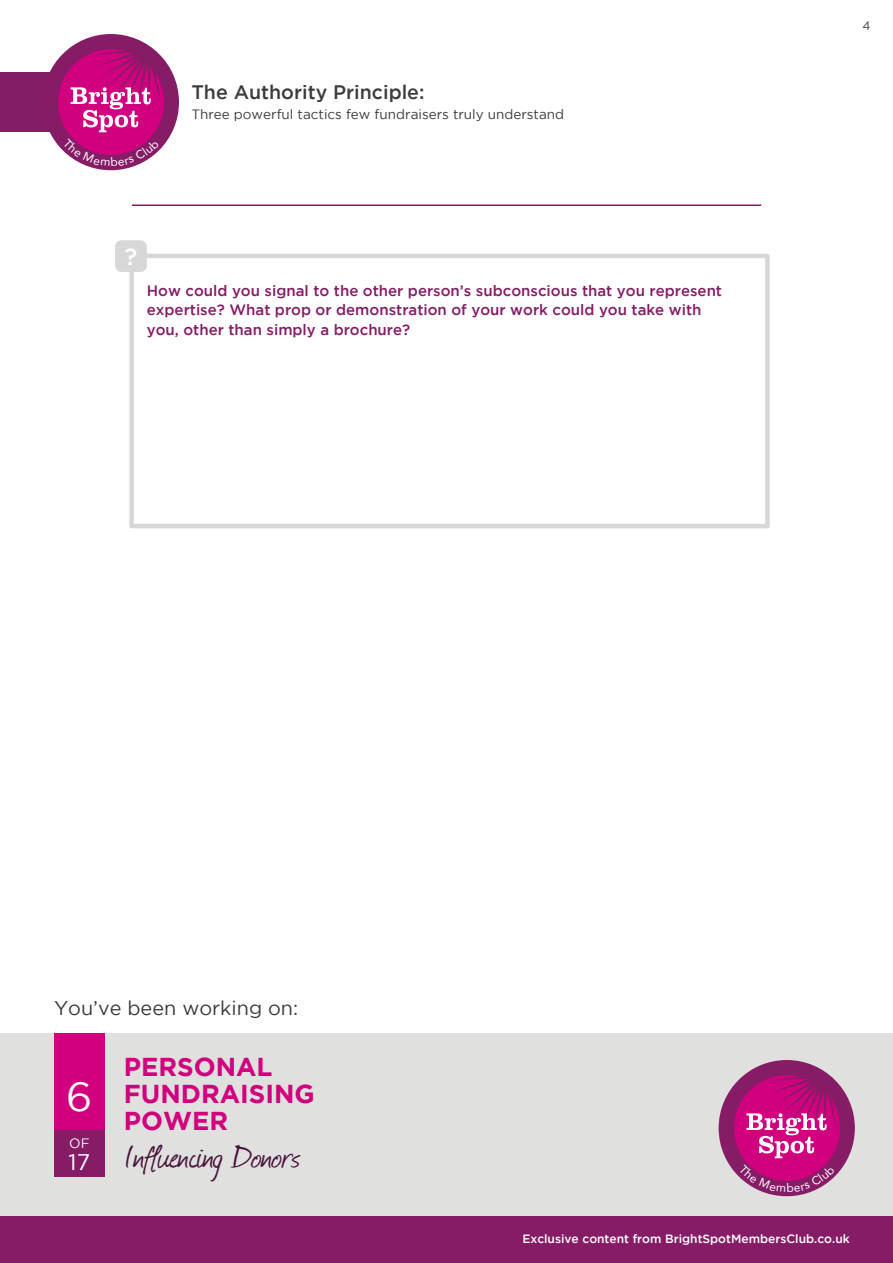
<style>
.page{position:relative;width:893px;height:1263px;background:#fff}
.page>*{position:absolute;margin:0;border:0;box-sizing:border-box;transform-origin:0 0}
.t1{font:40.5px "Journal";color:#4a143c}
.t2{font:40.5px "Gotham";color:#fff}
.t3{font:700 25.8px/27px "Gotham";color:#d1007f}
.t4{font:500 23.7px "Gotham";color:#fff}
.t5{font:22.5px "Gotham";color:#fff}
.t6{font:19.8px "Gotham";color:#3c3c3b}
.t7{font:500 19.5px "Gotham";color:#3c3c3b}
.t8{font:500 15px/19.5px "Gotham";color:#851c66}
.t9{font:13.5px "Gotham";color:#3c3c3b}
.t10{font:13.5px "Gotham";color:#fff}
.t11{font:500 12px "Gotham";color:#fff}
.t12{font:12px "Gotham";color:#3c3c3b}
</style>
<div class="page">
<div style="left:0;top:1033px;width:893px;height:183px;background:#e0e0df"></div>
<div style="left:0;top:72px;width:81px;height:60px;background:#851c66"></div>
<div style="left:43px;top:34px;width:136px;height:136px;background:#871c66;border-radius:50%"></div>
<div style="left:719px;top:1060px;width:136px;height:136px;background:#871c66;border-radius:50%"></div>
<div style="left:0;top:1216px;width:893px;height:47px;background:#871c66"></div>
<div style="left:54px;top:1033px;width:51px;height:116px;background:#d1007f"></div>
<div style="left:54px;top:1130px;width:51px;height:47px;background:#871c66"></div>
<hr style="left:132px;top:204px;width:629px;height:2px;background:#851c66">
<div style="left:129px;top:254px;width:641px;height:274px;border:4px solid #d7d7d7"></div>
<div style="left:115px;top:240px;width:32px;height:32px;background:#d7d7d7;border-radius:6px"></div>
<svg style="left:58px;top:49px;width:106px;height:117px"></svg>
<svg style="left:734px;top:1075px;width:106px;height:117px"></svg>
<h3 class="t7" style="left:191px;top:81px;width:235px">The Authority Principle:</h3>
<p class="t9" style="left:191px;top:107px;width:374px">Three powerful tactics few fundraisers truly understand</p>
<h3 class="t4" style="left:125px;top:243px;width:14px">?</h3>
<p class="t8" style="left:147px;top:280px;width:577px">How could you signal to the other person’s subconscious that you represent expertise? What prop or demonstration of your work could you take with you, other than simply a brochure?</p>
<p class="t12" style="left:862px;top:19px;width:10px">4</p>
<h3 class="t6" style="left:54px;top:997px;width:246px">You’ve been working on:</h3>
<h1 class="t2" style="left:66px;top:1074px;width:28px">6</h1>
<p class="t10" style="left:69px;top:1136px;width:22px">OF</p>
<h3 class="t5" style="left:69px;top:1150px;width:23px">17</h3>
<h2 class="t3" style="left:124px;top:1052px;width:192px">PERSONAL<br>FUNDRAISING<br>POWER</h2>
<h1 class="t1" style="left:124px;top:1128px;width:179px">Influencing Donors</h1>
<p class="t11" style="left:522px;top:1232px;width:329px">Exclusive content from BrightSpotMembersClub.co.uk</p>
</div>
